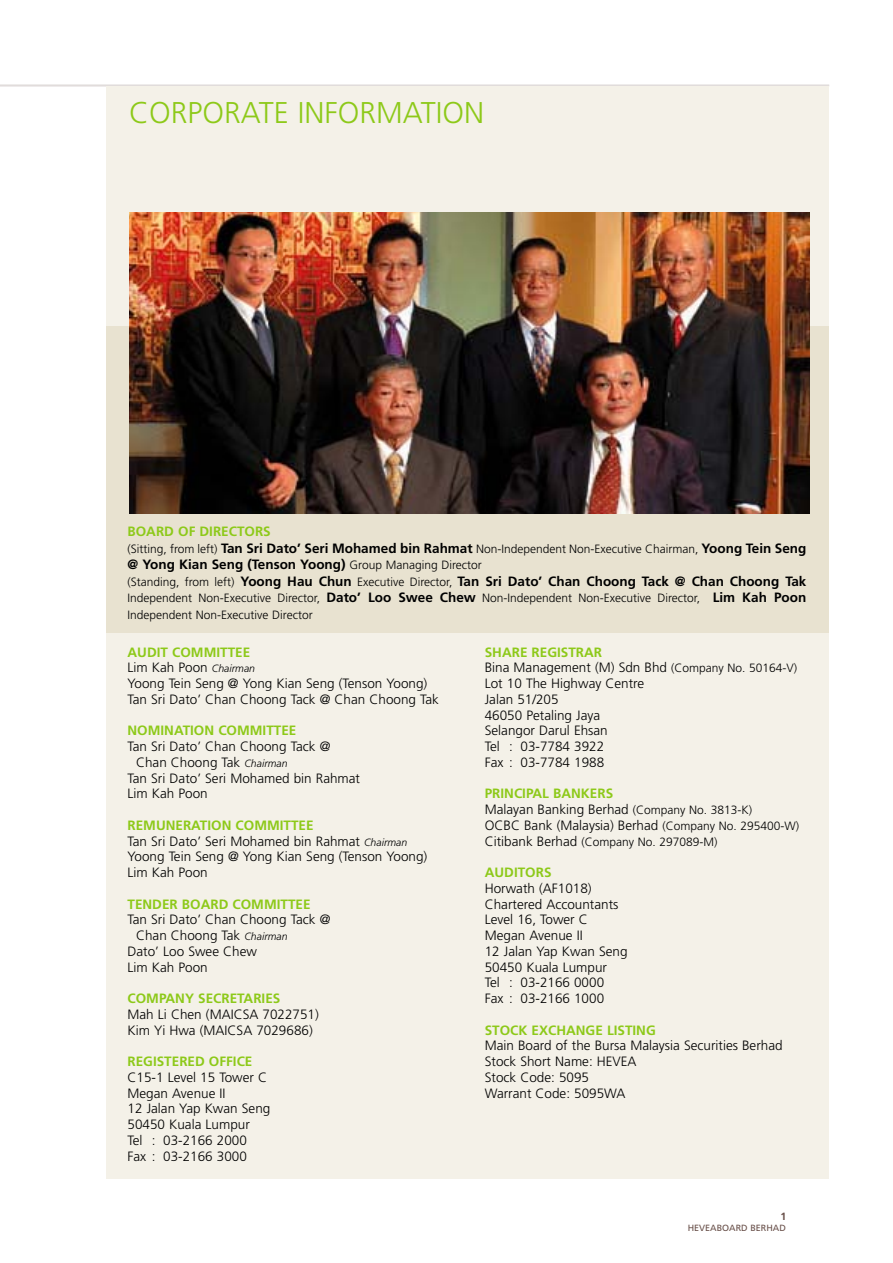
<style>
.page{position:relative;width:893px;height:1263px;background:#fff}
.page>*{position:absolute;margin:0;border:0;box-sizing:border-box;transform-origin:0 0}
.t1{font:300 30px "Frutiger";color:#8dc919}
.t2{font:300 13.5px/15.8px "Frutiger";color:#000}
.t3{font:700 13.5px/16.5px "Frutiger";color:#000}
.t4{font:700 13.5px "Frutiger";color:#8dc919}
.t5{font:300 12px/16.5px "Frutiger";color:#000}
.t6{font:700 10.5px "Frutiger";color:#684f49}
.t7{font:9px "Frutiger";color:#684f49}
.s1{font-weight:700;font-size:13.5px}
.s2{font-weight:300;font-size:12px}
.s3{font-weight:700;color:#8dc919}
.s4{font-style:italic;font-size:10.5px}
.s5{font-size:12px}
.s6{font-size:13.5px}
</style>
<div class="page">
<hr style="left:0;top:84px;width:829px;height:2px;background:#e8e5e4">
<hr style="left:0;top:85px;width:829px;height:2px;background:#e1dcdb">
<div style="left:106px;top:86px;width:723px;height:1093px;background:#f4f1e8"></div>
<div style="left:106px;top:326px;width:723px;height:307px;background:#e8e2d0"></div>
<img style="left:129px;top:213px;width:681px;height:301px">
<h1 class="t1" style="left:129px;top:100px;width:357px">CORPORATE INFORMATION</h1>
<p class="t4" style="left:128px;top:526px;width:145px">BOARD OF DIRECTORS</p>
<p class="t5" style="left:128px;top:541px;width:680px">(Sitting, from left) <span class="s1">Tan Sri Dato’ Seri Mohamed bin Rahmat</span> Non-Independent Non-Executive Chairman, <span class="s1">Yoong Tein Seng</span></p>
<p class="t3" style="left:128px;top:558px;width:680px">@ Yong Kian Seng (Tenson Yoong) <span class="s2">Group Managing Director<br>(Standing, from left)</span> Yoong Hau Chun <span class="s2">Executive Director,</span> Tan Sri Dato’ Chan Choong Tack @ Chan Choong Tak</p>
<p class="t5" style="left:128px;top:591px;width:680px">Independent Non-Executive Director, <span class="s1">Dato’ Loo Swee Chew</span> Non-Independent Non-Executive Director, <span class="s1">Lim Kah Poon<br></span>Independent Non-Executive Director</p>
<p class="t2" style="left:128px;top:645px;width:313px"><span class="s3">AUDIT COMMITTEE<br></span>Lim Kah Poon <span class="s4">Chairman<br></span>Yoong Tein Seng @ Yong Kian Seng (Tenson Yoong)<br>Tan Sri Dato’ Chan Choong Tack @ Chan Choong Tak</p>
<p class="t4" style="left:128px;top:725px;width:170px">NOMINATION COMMITTEE</p>
<p class="t2" style="left:128px;top:739px;width:204px">Tan Sri Dato’ Chan Choong Tack @</p>
<p class="t2" style="left:136px;top:755px;width:153px">Chan Choong Tak <span class="s4">Chairman</span></p>
<p class="t2" style="left:128px;top:771px;width:234px">Tan Sri Dato’ Seri Mohamed bin Rahmat</p>
<p class="t2" style="left:128px;top:787px;width:82px">Lim Kah Poon</p>
<p class="t2" style="left:128px;top:818px;width:301px"><span class="s3">REMUNERATION COMMITTEE<br></span>Tan Sri Dato’ Seri Mohamed bin Rahmat <span class="s4">Chairman<br></span>Yoong Tein Seng @ Yong Kian Seng (Tenson Yoong)<br>Lim Kah Poon</p>
<p class="t4" style="left:128px;top:898px;width:184px">TENDER BOARD COMMITTEE</p>
<p class="t2" style="left:128px;top:913px;width:204px">Tan Sri Dato’ Chan Choong Tack @</p>
<p class="t2" style="left:136px;top:928px;width:153px">Chan Choong Tak <span class="s4">Chairman</span></p>
<p class="t2" style="left:128px;top:944px;width:131px">Dato’ Loo Swee Chew</p>
<p class="t2" style="left:128px;top:960px;width:82px">Lim Kah Poon</p>
<p class="t4" style="left:128px;top:993px;width:154px">COMPANY SECRETARIES</p>
<p class="t2" style="left:128px;top:1007px;width:193px">Mah Li Chen (MAICSA 7022751)<br>Kim Yi Hwa (MAICSA 7029686)</p>
<p class="t4" style="left:128px;top:1056px;width:126px">REGISTERED OFFICE</p>
<p class="t2" style="left:128px;top:1070px;width:144px">C15-1 Level 15 Tower C<br>Megan Avenue II<br>12 Jalan Yap Kwan Seng<br>50450 Kuala Lumpur<br>Tel : 03-2166 2000<br>Fax : 03-2166 3000</p>
<p class="t2" style="left:485px;top:645px;width:314px"><span class="s3">SHARE REGISTRAR<br></span>Bina Management (M) Sdn Bhd <span class="s5">(Company No. 50164-V)<br></span>Lot 10 The Highway Centre<br>Jalan 51/205<br>46050 Petaling Jaya<br>Selangor Darul Ehsan<br>Tel : 03-7784 3922<br>Fax : 03-7784 1988</p>
<p class="t2" style="left:485px;top:787px;width:316px"><span class="s3">PRINCIPAL BANKERS<br></span>Malayan Banking Berhad <span class="s5">(Company No. 3813-K)<br></span>OCBC Bank (Malaysia) Berhad <span class="s5">(Company No. 295400-W)</span></p>
<p class="t5" style="left:485px;top:834px;width:234px"><span class="s6">Citibank Berhad</span> (Company No. 297089-M)</p>
<p class="t4" style="left:485px;top:867px;width:68px">AUDITORS</p>
<p class="t2" style="left:485px;top:881px;width:144px">Horwath (AF1018)<br>Chartered Accountants<br>Level 16, Tower C<br>Megan Avenue II<br>12 Jalan Yap Kwan Seng<br>50450 Kuala Lumpur<br>Tel : 03-2166 0000<br>Fax : 03-2166 1000</p>
<p class="t4" style="left:485px;top:1024px;width:173px">STOCK EXCHANGE LISTING</p>
<p class="t2" style="left:485px;top:1039px;width:299px">Main Board of the Bursa Malaysia Securities Berhad<br>Stock Short Name: HEVEA<br>Stock Code: 5095<br>Warrant Code: 5095WA</p>
<p class="t6" style="left:780px;top:1212px;width:7px">1</p>
<p class="t7" style="left:688px;top:1225px;width:100px">HEVEABOARD BERHAD</p>
</div>
